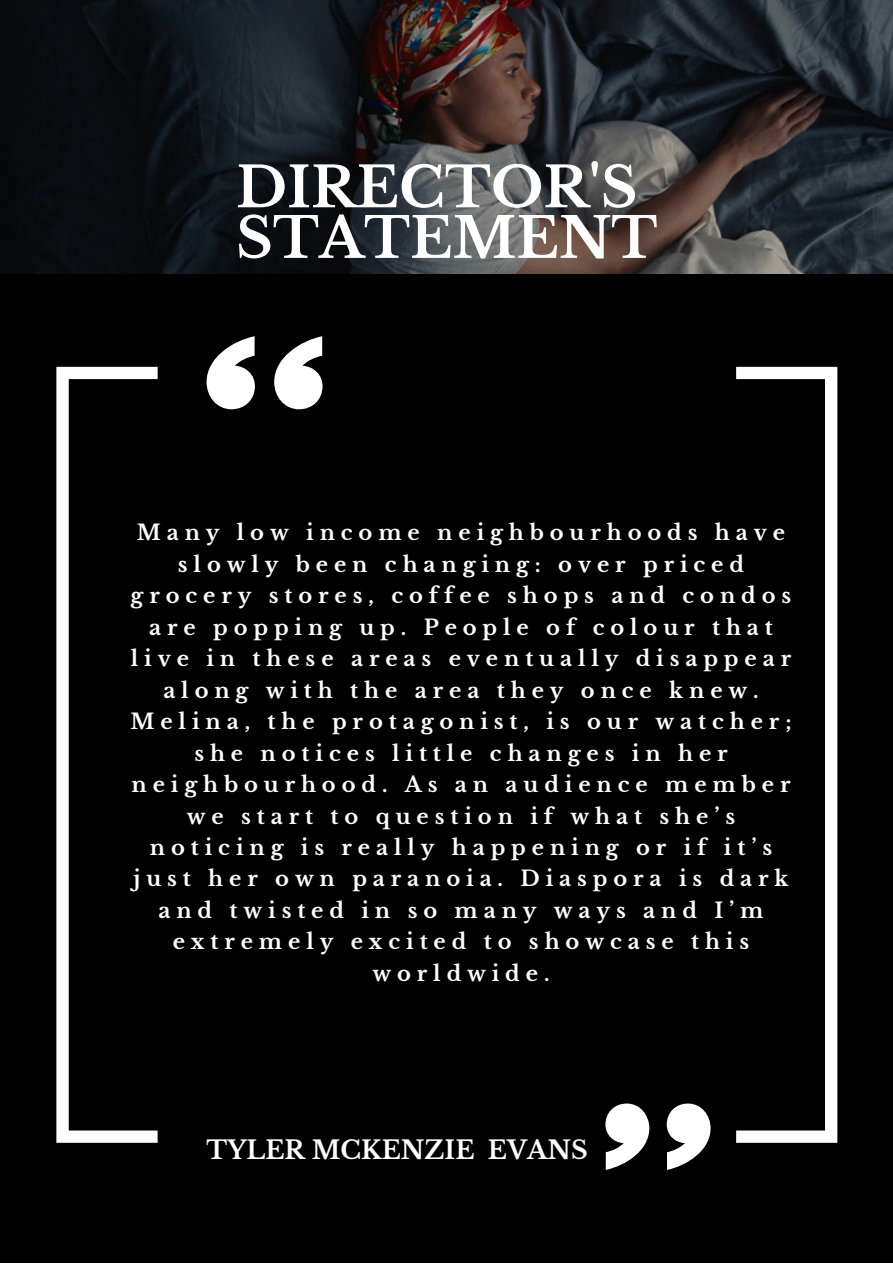
<style>
.page{position:relative;width:893px;height:1264px;background:#fff}
.page>*{position:absolute;margin:0;border:0;box-sizing:border-box;transform-origin:0 0}
.t1{font:700 55.65px/50.6px "Libre Baskerville";color:#fff}
.t2{font:700 25.05px "Libre Baskerville";color:#fff}
.t3{font:700 21px/31.5px "Libre Baskerville";letter-spacing:.28em;color:#fff;text-align:center}
</style>
<div class="page">
<div style="left:0;top:0;width:892px;height:1262px;background:#000"></div>
<img style="left:0;top:0;width:892px;height:273px">
<svg style="left:56px;top:367px;width:102px;height:775px"></svg>
<svg style="left:206px;top:336px;width:49px;height:73px"></svg>
<svg style="left:274px;top:336px;width:48px;height:73px"></svg>
<svg style="left:605px;top:1103px;width:44px;height:66px"></svg>
<svg style="left:666px;top:1103px;width:44px;height:66px"></svg>
<svg style="left:736px;top:367px;width:101px;height:775px"></svg>
<p class="t1" style="left:236px;top:162px;width:423px">DIRECTOR'S<br>STATEMENT</p>
<p class="t3" style="left:130px;top:517px;width:662px">Many low income neighbourhoods have slowly been changing: over priced grocery stores, coffee shops and condos are popping up. People of colour that live in these areas eventually disappear along with the area they once knew.<br>Melina, the protagonist, is our watcher; she notices little changes in her neighbourhood. As an audience member we start to question if what she’s noticing is really happening or if it’s just her own paranoia. Diaspora is dark and twisted in so many ways and I’m extremely excited to showcase this worldwide.</p>
<p class="t2" style="left:206px;top:1134px;width:383px">TYLER MCKENZIE EVANS</p>
</div>
